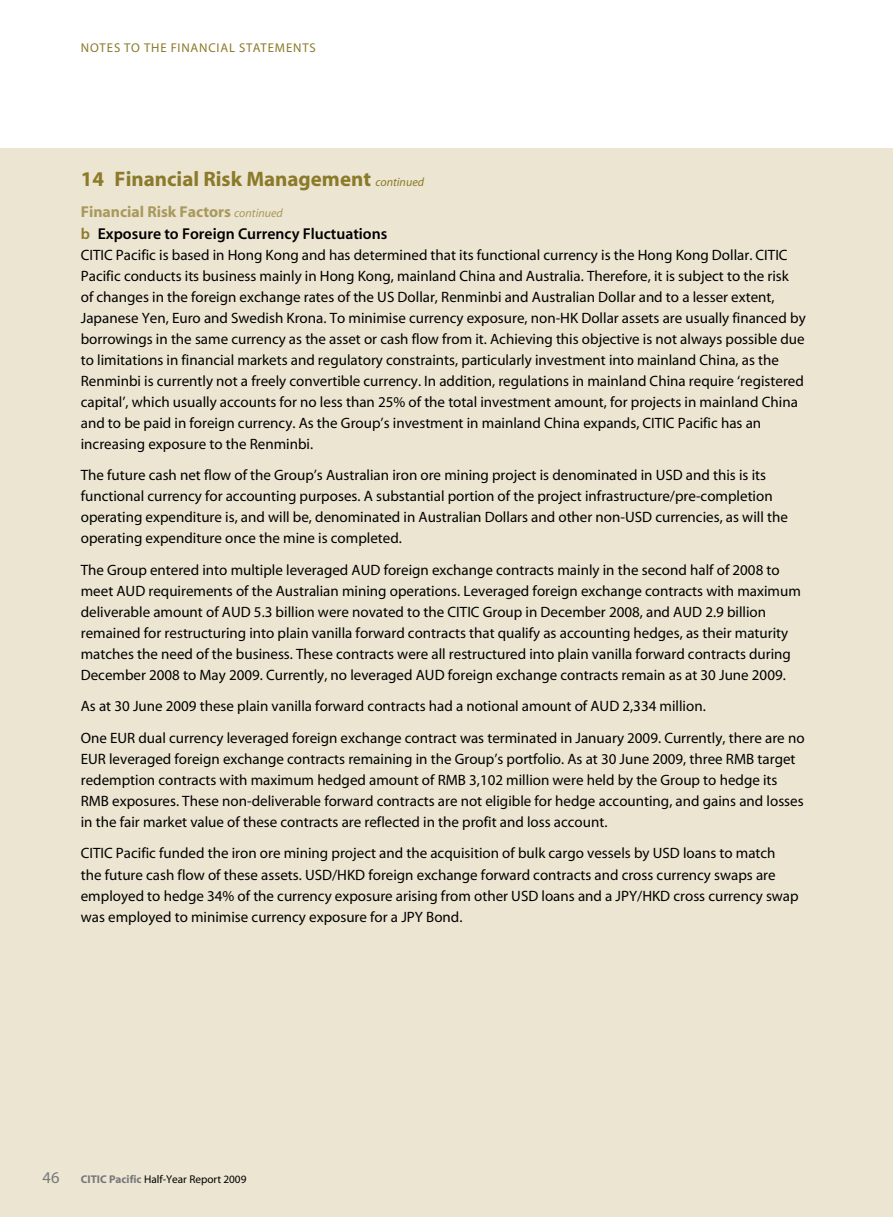
<style>
.page{position:relative;width:893px;height:1217px;background:#fff}
.page>*{position:absolute;margin:0;border:0;box-sizing:border-box;transform-origin:0 0}
.t1{font:21px "Myriad MM 700 600";color:#8b7a29}
.t2{font:16.5px "Myriad MM 400 600";color:#77787b}
.t3{font:15.75px "Myriad MM 565 600";color:#000}
.t4{font:15.75px "Myriad MM 700 600";color:#a8995c}
.t5{font:15px/21px "Myriad MM 400 600";color:#000}
.t6{font:12.75px "Myriad MM 400 600";letter-spacing:.07em;color:#8b7a29}
.t7{font:11.25px "Myriad MM 400 600";color:#000}
.s1{font-family:"Myriad MM It 400 600";font-size:12px}
.s2{color:#8b7a29}
.s3{font-family:"Myriad MM 700 600";color:#77787b}
</style>
<div class="page">
<div style="left:0;top:149px;width:893px;height:1067px;background:#ece5d1"></div>
<p class="t6" style="left:81px;top:42px;width:18px">Notes</p>
<p class="t6" style="left:124px;top:42px;width:29px">to the</p>
<p class="t6" style="left:171px;top:42px;width:15px">Financial</p>
<p class="t6" style="left:239px;top:42px;width:16px">State</p>
<p class="t6" style="left:275px;top:42px;width:20px">ments</p>
<h1 class="t1" style="left:81px;top:169px;width:345px">14 Financial Risk Management <span class="s1">continued</span></h1>
<p class="t4" style="left:81px;top:204px;width:204px">Financial Risk Factors <span class="s1">continued</span></p>
<p class="t3" style="left:81px;top:225px;width:308px"><span class="s2">b</span> Exposure to Foreign Currency Fluctuations</p>
<p class="t5" style="left:81px;top:245px;width:726px">CITIC Pacific is based in Hong Kong and has determined that its functional currency is the Hong Kong Dollar. CITIC Pacific conducts its business mainly in Hong Kong, mainland China and Australia. Therefore, it is subject to the risk<br>of changes in the foreign exchange rates of the US Dollar, Renminbi and Australian Dollar and to a lesser extent, Japanese Yen, Euro and Swedish Krona. To minimise currency exposure, non-HK Dollar assets are usually financed by borrowings in the same currency as the asset or cash flow from it. Achieving this objective is not always possible due to limitations in financial markets and regulatory constraints, particularly investment into mainland China, as the Renminbi is currently not a freely convertible currency. In addition, regulations in mainland China require ‘registered capital’, which usually accounts for no less than 25% of the total investment amount, for projects in mainland China and to be paid in foreign currency. As the Group’s investment in mainland China expands, CITIC Pacific has an increasing exposure to the Renminbi.</p>
<p class="t5" style="left:81px;top:465px;width:709px">The future cash net flow of the Group’s Australian iron ore mining project is denominated in USD and this is its functional currency for accounting purposes. A substantial portion of the project infrastructure/pre-completion operating expenditure is, and will be, denominated in Australian Dollars and other non-USD currencies, as will the operating expenditure once the mine is completed.</p>
<p class="t5" style="left:81px;top:560px;width:722px">The Group entered into multiple leveraged AUD foreign exchange contracts mainly in the second half of 2008 to meet AUD requirements of the Australian mining operations. Leveraged foreign exchange contracts with maximum deliverable amount of AUD 5.3 billion were novated to the CITIC Group in December 2008, and AUD 2.9 billion remained for restructuring into plain vanilla forward contracts that qualify as accounting hedges, as their maturity matches the need of the business. These contracts were all restructured into plain vanilla forward contracts during December 2008 to May 2009. Currently, no leveraged AUD foreign exchange contracts remain as at 30 June 2009.</p>
<p class="t5" style="left:81px;top:691px;width:725px;line-height:31.5px">As at 30 June 2009 these plain vanilla forward contracts had a notional amount of AUD 2,334 million.<br>One EUR dual currency leveraged foreign exchange contract was terminated in January 2009. Currently, there are no</p>
<p class="t5" style="left:81px;top:749px;width:724px">EUR leveraged foreign exchange contracts remaining in the Group’s portfolio. As at 30 June 2009, three RMB target redemption contracts with maximum hedged amount of RMB 3,102 million were held by the Group to hedge its RMB exposures. These non-deliverable forward contracts are not eligible for hedge accounting, and gains and losses in the fair market value of these contracts are reflected in the profit and loss account.</p>
<p class="t5" style="left:81px;top:843px;width:719px">CITIC Pacific funded the iron ore mining project and the acquisition of bulk cargo vessels by USD loans to match the future cash flow of these assets. USD/HKD foreign exchange forward contracts and cross currency swaps are employed to hedge 34% of the currency exposure arising from other USD loans and a JPY/HKD cross currency swap was employed to minimise currency exposure for a JPY Bond.</p>
<p class="t2" style="left:43px;top:1168px;width:18px">46</p>
<p class="t7" style="left:81px;top:1173px;width:167px"><span class="s3">CITIC Pacific</span> Half-Year Report 2009</p>
</div>
